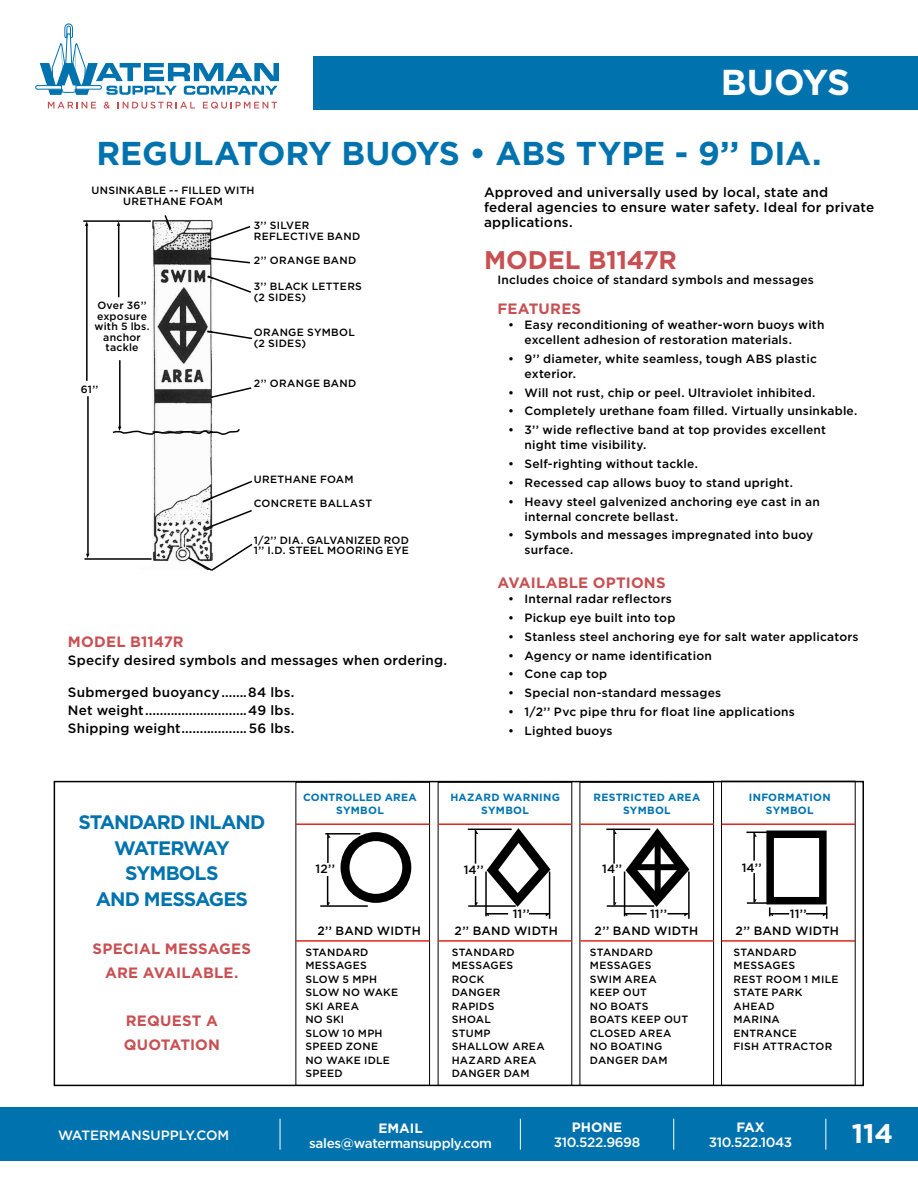
<style>
.page{position:relative;width:918px;height:1188px;background:#fff}
.page>*{position:absolute;margin:0;border:0;box-sizing:border-box;transform-origin:0 0}
.t1{font:700 36px "Gotham";letter-spacing:-.02em;color:#fff}
.t2{font:700 33px "Gotham";letter-spacing:-.005em;color:#0073af}
.t3{font:700 27px "Gotham";color:#fff}
.t4{font:700 25.5px "Gotham";letter-spacing:-.015em;color:#c85053}
.t5{font:700 19.5px/25.5px "Gotham";letter-spacing:-.05em;color:#0073af;text-align:center}
.t6{font:700 15px/24px "Gotham";letter-spacing:.01em;color:#c85053;text-align:center}
.t7{font:500 13.5px/15px "Gotham";letter-spacing:.015em;color:#000}
.t8{font:500 13.5px "Gotham";letter-spacing:-.025em;color:#fff}
.t9{font:500 13.5px "Gotham";color:#fff}
.t10{font:700 13.5px "Gotham";color:#fff}
.t11{font:500 12px/15px "Gotham";letter-spacing:.015em;color:#000}
.t12{font:500 10.5px/13.5px "Gotham";letter-spacing:.025em;color:#000}
.t13{font:700 10.5px/13.5px "Gotham";letter-spacing:.025em;color:#0073af;text-align:center}
</style>
<div class="page">
<div style="left:313px;top:56px;width:605px;height:54px;background:#0073af"></div>
<div style="left:0;top:1107px;width:918px;height:54px;background:#0073af"></div>
<hr style="left:825px;top:1119px;width:1px;height:31px;background:#fff">
<hr style="left:673px;top:1119px;width:1px;height:31px;background:#fff">
<hr style="left:520px;top:1119px;width:1px;height:31px;background:#fff">
<hr style="left:280px;top:1119px;width:1px;height:31px;background:#fff">
<img style="left:152px;top:265px;width:61px;height:298px">
<div style="left:296px;top:782px;width:134px;height:304px;border:1px solid #000"></div>
<div style="left:721px;top:781px;width:135px;height:305px;border:1px solid #000"></div>
<div style="left:438px;top:782px;width:134px;height:304px;border:1px solid #000"></div>
<div style="left:580px;top:782px;width:134px;height:304px;border:1px solid #000"></div>
<hr style="left:296px;top:823px;width:133px;height:2px;background:#df271c">
<hr style="left:296px;top:940px;width:133px;height:2px;background:#df271c">
<hr style="left:438px;top:823px;width:134px;height:2px;background:#df271c">
<hr style="left:438px;top:940px;width:134px;height:2px;background:#df271c">
<hr style="left:580px;top:823px;width:134px;height:2px;background:#df271c">
<hr style="left:580px;top:940px;width:134px;height:2px;background:#df271c">
<hr style="left:722px;top:823px;width:133px;height:2px;background:#df271c">
<hr style="left:722px;top:940px;width:133px;height:2px;background:#df271c">
<div style="left:341px;top:832px;width:70px;height:71px;border:9px solid #000;border-radius:50%"></div>
<div style="left:766px;top:831px;width:61px;height:73px;border:8px solid #000"></div>
<hr style="left:325px;top:833px;width:35px;height:2px;background:#000">
<hr style="left:320px;top:905px;width:48px;height:2px;background:#000">
<hr style="left:327px;top:833px;width:2px;height:30px;background:#000">
<hr style="left:327px;top:876px;width:1px;height:30px;background:#000">
<hr style="left:468px;top:829px;width:44px;height:1px;background:#000">
<hr style="left:468px;top:905px;width:48px;height:2px;background:#000">
<hr style="left:475px;top:830px;width:1px;height:34px;background:#000">
<hr style="left:475px;top:876px;width:1px;height:30px;background:#000">
<hr style="left:549px;top:872px;width:1px;height:47px;background:#000">
<svg style="left:476px;top:823px;width:80px;height:93px"></svg>
<hr style="left:485px;top:872px;width:2px;height:44px;background:#000">
<hr style="left:606px;top:829px;width:44px;height:1px;background:#000">
<hr style="left:607px;top:905px;width:47px;height:2px;background:#000">
<hr style="left:613px;top:830px;width:2px;height:34px;background:#000">
<hr style="left:613px;top:876px;width:2px;height:30px;background:#000">
<hr style="left:688px;top:872px;width:2px;height:47px;background:#000">
<svg style="left:614px;top:823px;width:81px;height:93px"></svg>
<hr style="left:624px;top:872px;width:1px;height:44px;background:#000">
<hr style="left:746px;top:832px;width:44px;height:1px;background:#000">
<hr style="left:747px;top:902px;width:47px;height:2px;background:#000">
<hr style="left:753px;top:832px;width:2px;height:29px;background:#000">
<hr style="left:753px;top:873px;width:2px;height:30px;background:#000">
<svg style="left:806px;top:906px;width:21px;height:13px"></svg>
<svg style="left:769px;top:907px;width:20px;height:9px"></svg>
<svg style="left:206px;top:274px;width:45px;height:20px"></svg>
<svg style="left:206px;top:330px;width:46px;height:10px"></svg>
<svg style="left:209px;top:386px;width:43px;height:13px"></svg>
<svg style="left:201px;top:479px;width:52px;height:52px"></svg>
<svg style="left:187px;top:542px;width:66px;height:29px"></svg>
<hr style="left:84px;top:558px;width:68px;height:2px;background:#000">
<hr style="left:86px;top:225px;width:2px;height:156px;background:#000">
<hr style="left:119px;top:360px;width:2px;height:68px;background:#000">
<hr style="left:118px;top:225px;width:1px;height:72px;background:#000">
<svg style="left:35px;top:24px;width:244px;height:241px"></svg>
<svg style="left:112px;top:427px;width:128px;height:8px"></svg>
<hr style="left:87px;top:396px;width:2px;height:158px;background:#000">
<h1 class="t1" style="left:721px;top:62px;width:131px">BUOYS</h1>
<h2 class="t2" style="left:96px;top:134px;width:727px">REGULATORY BUOYS • ABS TYPE - 9’’ DIA.</h2>
<p class="t12" style="left:91px;top:185px;width:165px;line-height:10.5px;text-align:center">UNSINKABLE -- FILLED WITH<br>URETHANE FOAM</p>
<p class="t12" style="left:94px;top:300px;width:57px;line-height:10.5px;text-align:center">Over 36’’ exposure with 5 lbs. anchor tackle</p>
<p class="t12" style="left:81px;top:382px;width:19px">61’’</p>
<p class="t12" style="left:254px;top:220px;width:108px;line-height:10.5px">3’’ SILVER<br>REFLECTIVE BAND</p>
<p class="t12" style="left:254px;top:254px;width:104px">2’’ ORANGE BAND</p>
<p class="t12" style="left:254px;top:281px;width:110px;line-height:10.5px">3’’ BLACK LETTERS (2 SIDES)</p>
<p class="t12" style="left:254px;top:327px;width:103px;line-height:10.5px">ORANGE SYMBOL (2 SIDES)</p>
<p class="t12" style="left:254px;top:376px;width:104px">2’’ ORANGE BAND</p>
<p class="t12" style="left:254px;top:472px;width:101px">URETHANE FOAM</p>
<p class="t12" style="left:254px;top:496px;width:120px">CONCRETE BALLAST</p>
<p class="t12" style="left:254px;top:535px;width:157px;line-height:10.5px">1/2’’ DIA. GALVANIZED ROD<br>1’’ I.D. STEEL MOORING EYE</p>
<p class="t6" style="left:68px;top:630px;width:117px">MODEL B1147R</p>
<p class="t7" style="left:68px;top:653px;width:381px">Specify desired symbols and messages when ordering.</p>
<p class="t7" style="left:68px;top:683px;width:228px;line-height:18px;text-align:justify">Submerged buoyancy.......84 lbs.<br>Net weight............................49 lbs.<br>Shipping weight..................56 lbs.</p>
<p class="t7" style="left:484px;top:184px;width:392px">Approved and universally used by local, state and federal agencies to ensure water safety. Ideal for private applications.</p>
<h3 class="t4" style="left:484px;top:246px;width:194px">MODEL B1147R</h3>
<p class="t11" style="left:498px;top:272px;width:318px">Includes choice of standard symbols and messages</p>
<p class="t6" style="left:498px;top:296px;width:85px">FEATURES</p>
<p class="t11" style="left:525px;top:317px;width:302px;text-indent:-16px">• Easy reconditioning of weather-worn buoys with excellent adhesion of restoration materials.</p>
<p class="t11" style="left:525px;top:351px;width:294px;text-indent:-16px">• 9’’ diameter, white seamless, tough ABS plastic exterior.</p>
<p class="t11" style="left:508px;top:385px;width:309px">• Will not rust, chip or peel. Ultraviolet inhibited.</p>
<p class="t11" style="left:508px;top:404px;width:351px">• Completely urethane foam filled. Virtually unsinkable.</p>
<p class="t11" style="left:525px;top:422px;width:303px;text-indent:-16px">• 3’’ wide reflective band at top provides excellent night time visibility.</p>
<p class="t11" style="left:508px;top:456px;width:191px">• Self-righting without tackle.</p>
<p class="t11" style="left:508px;top:475px;width:287px">• Recessed cap allows buoy to stand upright.</p>
<p class="t11" style="left:525px;top:494px;width:297px;text-indent:-16px">• Heavy steel galvenized anchoring eye cast in an internal concrete bellast.</p>
<p class="t11" style="left:525px;top:527px;width:290px;text-indent:-16px">• Symbols and messages impregnated into buoy surface.</p>
<p class="t6" style="left:498px;top:571px;width:170px">AVAILABLE OPTIONS</p>
<p class="t11" style="left:508px;top:591px;width:165px">• Internal radar reflectors</p>
<p class="t11" style="left:508px;top:610px;width:169px">• Pickup eye built into top</p>
<p class="t11" style="left:508px;top:629px;width:352px">• Stanless steel anchoring eye for salt water applicators</p>
<p class="t11" style="left:508px;top:648px;width:205px">• Agency or name identification</p>
<p class="t11" style="left:508px;top:667px;width:101px">• Cone cap top</p>
<p class="t11" style="left:508px;top:685px;width:215px">• Special non-standard messages</p>
<p class="t11" style="left:508px;top:704px;width:288px">• 1/2’’ Pvc pipe thru for float line applications</p>
<p class="t11" style="left:508px;top:723px;width:106px">• Lighted buoys</p>
<h3 class="t5" style="left:78px;top:809px;width:189px">STANDARD INLAND<br>WATERWAY<br>SYMBOLS<br>AND MESSAGES</h3>
<p class="t6" style="left:93px;top:936px;width:160px">SPECIAL MESSAGES<br>ARE AVAILABLE.</p>
<p class="t6" style="left:124px;top:1008px;width:98px;text-align:left">REQUEST A<br>QUOTATION</p>
<p class="t9" style="left:58px;top:1127px;width:173px">WATERMANSUPPLY.COM</p>
<p class="t13" style="left:303px;top:790px;width:115px">CONTROLLED AREA<br>SYMBOL</p>
<p class="t13" style="left:450px;top:790px;width:111px">HAZARD WARNING<br>SYMBOL</p>
<p class="t13" style="left:593px;top:790px;width:108px">RESTRICTED AREA<br>SYMBOL</p>
<p class="t13" style="left:749px;top:790px;width:83px">INFORMATION<br>SYMBOL</p>
<p class="t11" style="left:315px;top:861px;width:21px">12’’</p>
<p class="t11" style="left:317px;top:923px;width:105px">2’’ BAND WIDTH</p>
<p class="t11" style="left:464px;top:862px;width:21px">14’’</p>
<p class="t11" style="left:513px;top:906px;width:18px">11’’</p>
<p class="t11" style="left:455px;top:923px;width:105px">2’’ BAND WIDTH</p>
<p class="t11" style="left:602px;top:861px;width:21px">14’’</p>
<p class="t11" style="left:650px;top:906px;width:18px">11’’</p>
<p class="t11" style="left:595px;top:923px;width:105px">2’’ BAND WIDTH</p>
<p class="t11" style="left:742px;top:861px;width:21px">14’’</p>
<p class="t11" style="left:790px;top:906px;width:18px">11’’</p>
<p class="t11" style="left:736px;top:923px;width:105px">2’’ BAND WIDTH</p>
<p class="t12" style="left:305px;top:945px;width:94px">STANDARD<br>MESSAGES<br>SLOW 5 MPH<br>SLOW NO WAKE<br>SKI AREA<br>NO SKI<br>SLOW 10 MPH<br>SPEED ZONE<br>NO WAKE IDLE<br>SPEED</p>
<p class="t12" style="left:452px;top:945px;width:94px">STANDARD<br>MESSAGES<br>ROCK<br>DANGER<br>RAPIDS<br>SHOAL<br>STUMP<br>SHALLOW AREA<br>HAZARD AREA<br>DANGER DAM</p>
<p class="t12" style="left:590px;top:945px;width:100px">STANDARD<br>MESSAGES<br>SWIM AREA<br>KEEP OUT<br>NO BOATS<br>BOATS KEEP OUT<br>CLOSED AREA<br>NO BOATING<br>DANGER DAM</p>
<p class="t12" style="left:734px;top:945px;width:106px">STANDARD<br>MESSAGES<br>REST ROOM 1 MILE<br>STATE PARK<br>AHEAD<br>MARINA<br>ENTRANCE<br>FISH ATTRACTOR</p>
<p class="t10" style="left:378px;top:1120px;width:46px">EMAIL</p>
<p class="t8" style="left:309px;top:1134px;width:184px">sales@watermansupply.com</p>
<p class="t10" style="left:572px;top:1120px;width:52px">PHONE</p>
<p class="t8" style="left:554px;top:1134px;width:88px">310.522.9698</p>
<p class="t10" style="left:737px;top:1120px;width:30px">FAX</p>
<p class="t8" style="left:709px;top:1134px;width:85px">310.522.1043</p>
<h3 class="t3" style="left:852px;top:1118px;width:43px">114</h3>
</div>
